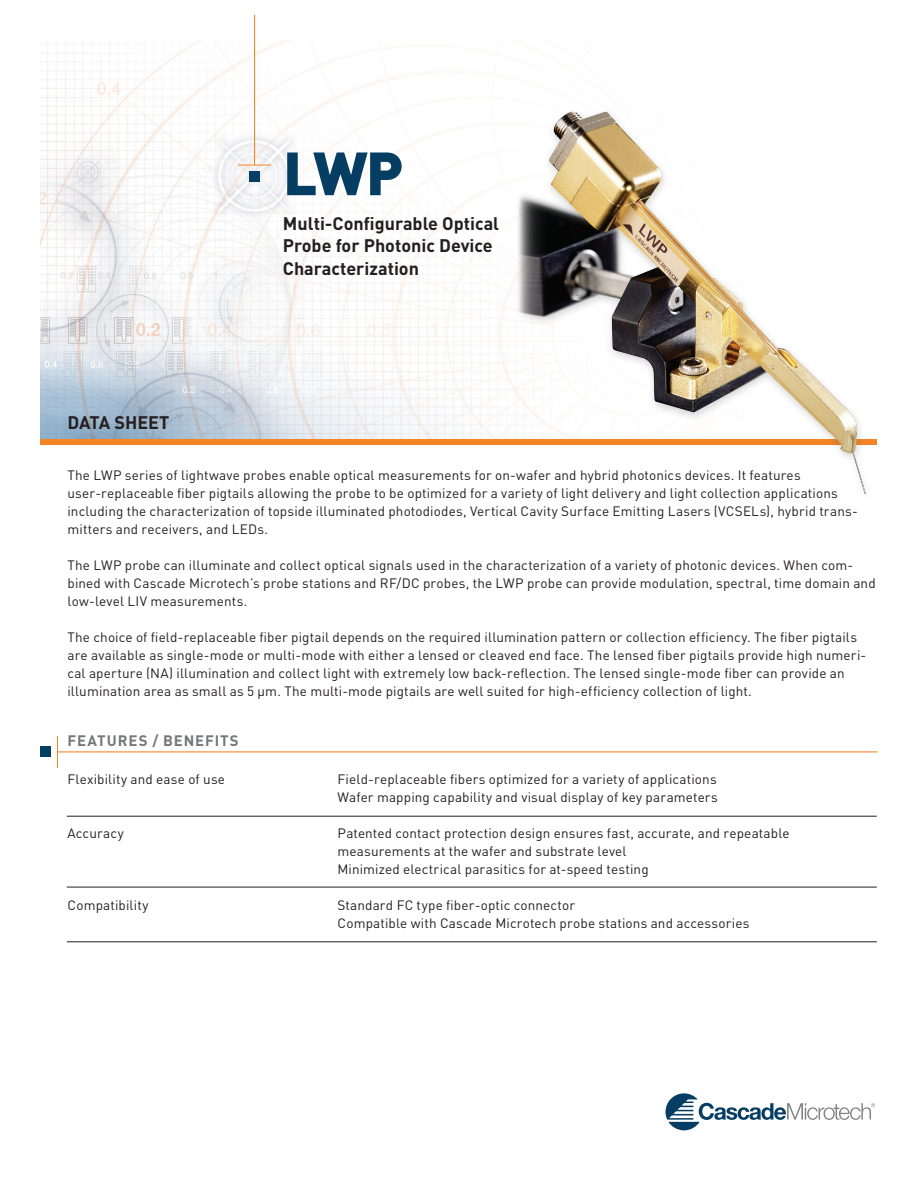
<style>
.page{position:relative;width:918px;height:1188px;background:#fff}
.page>*{position:absolute;margin:0;border:0;box-sizing:border-box;transform-origin:0 0}
.t1{font:900 60px "DINOT";color:#063e63}
.t2{font:700 18px/22.5px "DINOT";color:#231f20}
.t3{font:700 15px "DINOT";letter-spacing:.055em;color:#757679}
.t4{font:13.5px/18px "DINOT";letter-spacing:.01em;color:#231f20}
</style>
<div class="page">
<img style="left:40px;top:40px;width:473px;height:399px">
<hr style="left:254px;top:15px;width:1px;height:150px;background:#f58427">
<hr style="left:238px;top:165px;width:33px;height:1px;background:#f58427">
<div style="left:249px;top:171px;width:11px;height:11px;background:#063e63"></div>
<hr style="left:57px;top:751px;width:821px;height:1px;background:#f58427">
<hr style="left:57px;top:736px;width:1px;height:32px;background:#f58427">
<div style="left:41px;top:747px;width:10px;height:10px;background:#063e63"></div>
<svg style="left:666px;top:1093px;width:209px;height:37px"></svg>
<div style="left:40px;top:439px;width:838px;height:6px;background:#f58427"></div>
<hr style="left:67px;top:816px;width:810px;height:1px;background:#231f20">
<hr style="left:67px;top:887px;width:810px;height:1px;background:#231f20">
<hr style="left:67px;top:942px;width:810px;height:1px;background:#231f20">
<img style="left:514px;top:111px;width:352px;height:384px">
<h2 class="t2" style="left:68px;top:411px;width:103px">DATA SHEET</h2>
<h1 class="t1" style="left:283px;top:133px;width:122px">LWP</h1>
<h2 class="t2" style="left:283px;top:211px;width:218px">Multi-Configurable Optical<br>Probe for Photonic Device<br>Characterization</h2>
<p class="t4" style="left:68px;top:465px;width:792px">The LWP series of lightwave probes enable optical measurements for on-wafer and hybrid photonics devices. It features user-replaceable fiber pigtails allowing the probe to be optimized for a variety of light delivery and light collection applications including the characterization of topside illuminated photodiodes, Vertical Cavity Surface Emitting Lasers (VCSELs), hybrid trans&shy;mitters and receivers, and LEDs.</p>
<p class="t4" style="left:68px;top:555px;width:810px">The LWP probe can illuminate and collect optical signals used in the characterization of a variety of photonic devices. When com&shy;bined with Cascade Microtech’s probe stations and RF/DC probes, the LWP probe can provide modulation, spectral, time domain and low-level LIV measurements.</p>
<p class="t4" style="left:68px;top:627px;width:800px">The choice of field-replaceable fiber pigtail depends on the required illumination pattern or collection efficiency. The fiber pigtails are available as single-mode or multi-mode with either a lensed or cleaved end face. The lensed fiber pigtails provide high numeri&shy;cal aperture (NA) illumination and collect light with extremely low back-reflection. The lensed single-mode fiber can provide an illumination area as small as 5 μm. The multi-mode pigtails are well suited for high-efficiency collection of light.</p>
<p class="t3" style="left:68px;top:730px;width:173px">FEATURES / BENEFITS</p>
<p class="t4" style="left:68px;top:769px;width:159px">Flexibility and ease of use</p>
<p class="t4" style="left:338px;top:769px;width:382px">Field-replaceable fibers optimized for a variety of applications<br>Wafer mapping capability and visual display of key parameters</p>
<p class="t4" style="left:68px;top:823px;width:58px">Accuracy</p>
<p class="t4" style="left:338px;top:823px;width:454px">Patented contact protection design ensures fast, accurate, and repeatable measurements at the wafer and substrate level<br>Minimized electrical parasitics for at-speed testing</p>
<p class="t4" style="left:68px;top:895px;width:83px">Compatibility</p>
<p class="t4" style="left:338px;top:895px;width:414px">Standard FC type fiber-optic connector<br>Compatible with Cascade Microtech probe stations and accessories</p>
</div>
